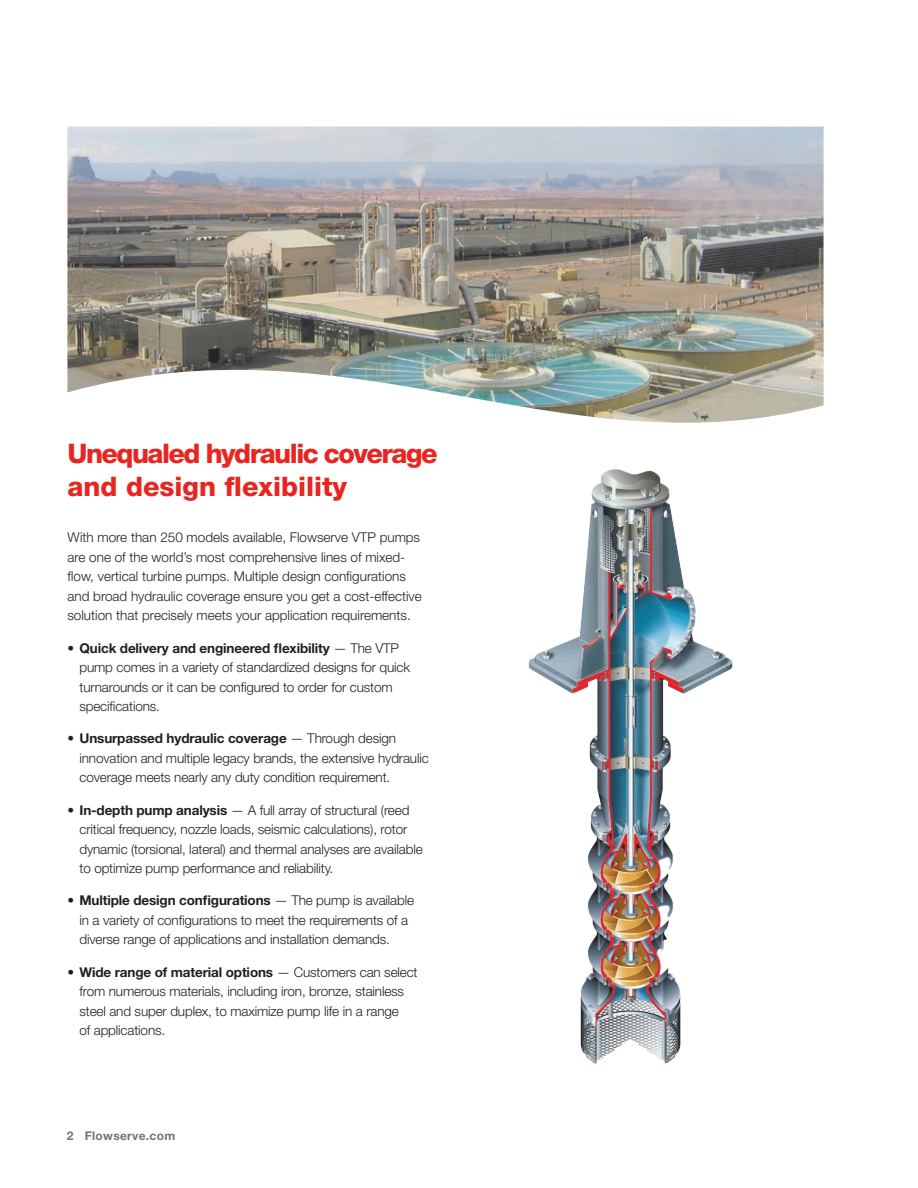
<style>
.page{position:relative;width:918px;height:1188px;background:#fff}
.page>*{position:absolute;margin:0;border:0;box-sizing:border-box;transform-origin:0 0}
.Headline_Level_1__re{font:800 27px/33px "Helvetica Neue LT Std";letter-spacing:-.055em;color:#e72621}
.Body_copy{font:300 13.5px/19.5px "Helvetica Neue LT Std";letter-spacing:-.01em;color:#231f20}
.t1{font:700 12px "Helvetica Neue LT Std";letter-spacing:.025em;color:#79716c}
.s1{font-weight:700}
</style>
<div class="page">
<img style="left:68px;top:127px;width:756px;height:296px">
<img style="left:528px;top:469px;width:205px;height:595px">
<p class="Headline_Level_1__re" style="left:68px;top:437px;width:372px">Unequaled hydraulic coverage and design flexibility</p>
<p class="Body_copy" style="left:68px;top:527px;width:356px">With more than 250 models available, Flowserve VTP pumps are one of the world’s most comprehensive lines of mixed&shy;flow, vertical turbine pumps. Multiple design configurations and broad hydraulic coverage ensure you get a cost-effective solution that precisely meets your application requirements.</p>
<p class="Body_copy" style="left:79px;top:638px;width:332px;text-indent:-12px"><span class="s1">• Quick delivery and engineered flexibility</span> — The VTP pump comes in a variety of standardized designs for quick turnarounds or it can be configured to order for custom specifications.</p>
<p class="Body_copy" style="left:79px;top:729px;width:351px;text-indent:-12px"><span class="s1">• Unsurpassed hydraulic coverage</span> — Through design innovation and multiple legacy brands, the extensive hydraulic coverage meets nearly any duty condition requirement.</p>
<p class="Body_copy" style="left:79px;top:800px;width:345px;text-indent:-12px"><span class="s1">• In-depth pump analysis</span> — A full array of structural (reed critical frequency, nozzle loads, seismic calculations), rotor dynamic (torsional, lateral) and thermal analyses are available to optimize pump performance and reliability.</p>
<p class="Body_copy" style="left:79px;top:891px;width:336px;text-indent:-12px"><span class="s1">• Multiple design configurations</span> — The pump is available in a variety of configurations to meet the requirements of a diverse range of applications and installation demands.</p>
<p class="Body_copy" style="left:79px;top:962px;width:340px;text-indent:-12px"><span class="s1">• Wide range of material options</span> — Customers can select from numerous materials, including iron, bronze, stainless steel and super duplex, to maximize pump life in a range<br>of applications.</p>
<p class="t1" style="left:67px;top:1128px;width:110px">2 Flowserve.com</p>
</div>
